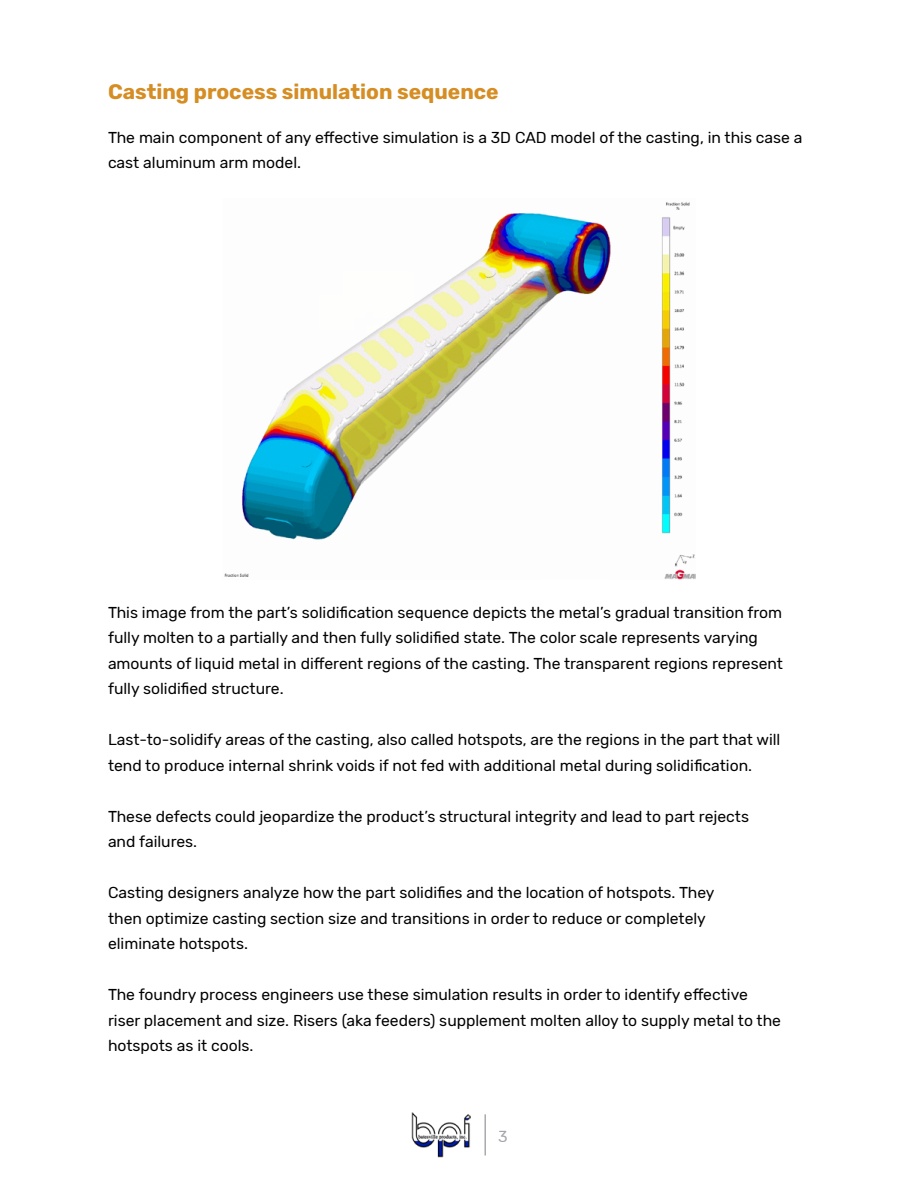
<style>
.page{position:relative;width:918px;height:1188px;background:#fff}
.page>*{position:absolute;margin:0;border:0;box-sizing:border-box;transform-origin:0 0}
.t1{font:700 21px "Rubik";color:#d58d24}
.t2{font:15.9px "Rubik";color:#6c6a73}
.t3{font:15.75px/25.5px "Rubik";color:#000}
</style>
<div class="page">
<img style="left:411px;top:1113px;width:60px;height:44px">
<hr style="left:485px;top:1114px;width:1px;height:41px;background:#696c77">
<img style="left:224px;top:202px;width:471px;height:377px">
<h1 class="t1" style="left:108px;top:80px;width:392px">Casting process simulation sequence</h1>
<p class="t3" style="left:108px;top:125px;width:696px">The main component of any effective simulation is a 3D CAD model of the casting, in this case a cast aluminum arm model.</p>
<p class="t3" style="left:108px;top:600px;width:677px">This image from the part’s solidification sequence depicts the metal’s gradual transition from fully molten to a partially and then fully solidified state. The color scale represents varying amounts of liquid metal in different regions of the casting. The transparent regions represent fully solidified structure.</p>
<p class="t3" style="left:108px;top:727px;width:674px">Last-to-solidify areas of the casting, also called hotspots, are the regions in the part that will tend to produce internal shrink voids if not fed with additional metal during solidification.</p>
<p class="t3" style="left:108px;top:804px;width:643px">These defects could jeopardize the product’s structural integrity and lead to part rejects and failures.</p>
<p class="t3" style="left:108px;top:880px;width:608px">Casting designers analyze how the part solidifies and the location of hotspots. They then optimize casting section size and transitions in order to reduce or completely eliminate hotspots.</p>
<p class="t3" style="left:108px;top:982px;width:675px">The foundry process engineers use these simulation results in order to identify effective riser placement and size. Risers (aka feeders) supplement molten alloy to supply metal to the hotspots as it cools.</p>
<p class="t2" style="left:498px;top:1127px;width:11px">3</p>
</div>
